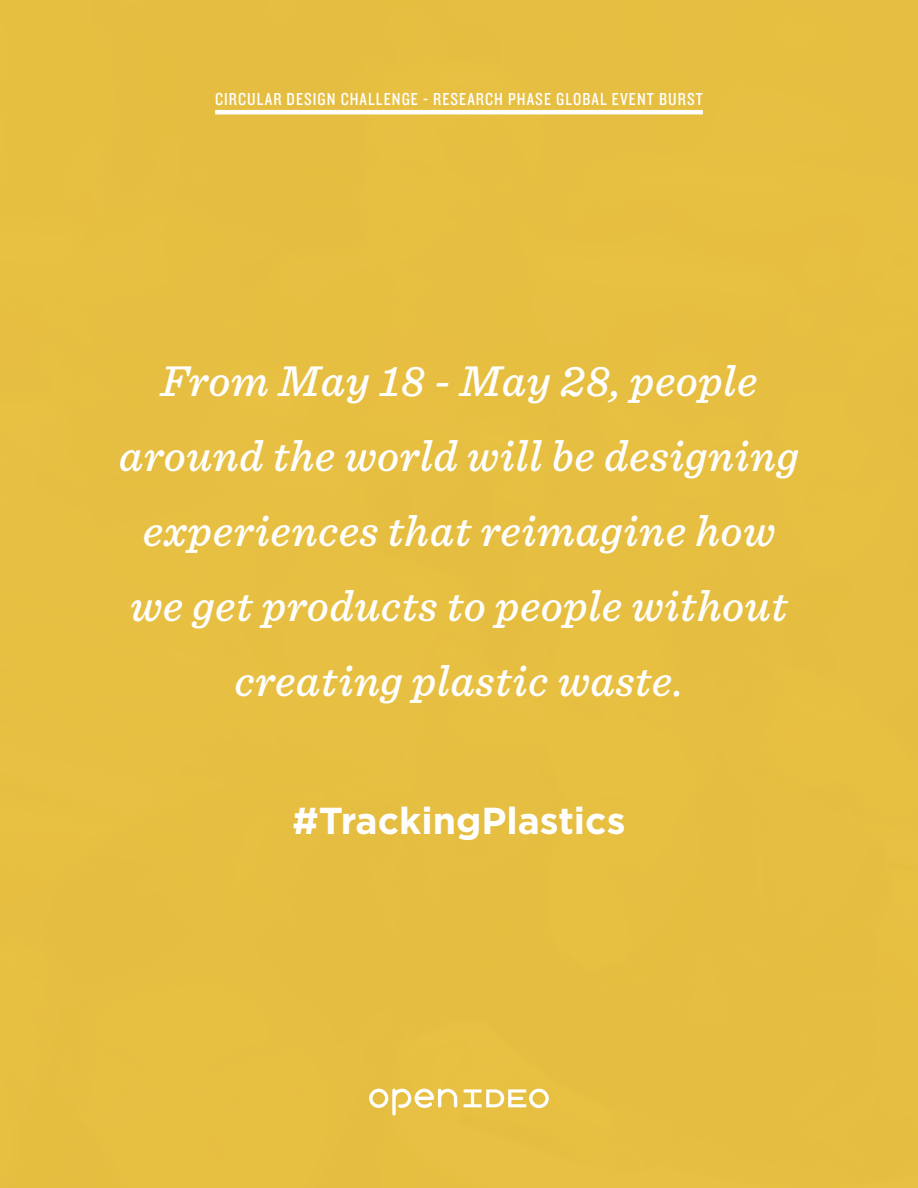
<style>
.page{position:relative;width:918px;height:1188px;background:#e6be41}
.page>*{position:absolute;margin:0;border:0;box-sizing:border-box;transform-origin:0 0}
.t1{font:italic 500 45px/75px "Sentinel";letter-spacing:.015em;color:#fff;text-align:center}
.t2{font:700 37.5px "Gotham";color:#fff}
.t3{font:18px "Knockout HTF29 Junior Liteweight";letter-spacing:.06em;color:#fff}
</style>
<div class="page">
<hr style="left:215px;top:110px;width:488px;height:4px;background:#fff">
<svg style="left:464px;top:1089px;width:85px;height:19px"></svg>
<svg style="left:369px;top:1089px;width:88px;height:27px"></svg>
<p class="t3" style="left:215px;top:90px;width:489px">CIRCULAR DESIGN CHALLENGE - RESEARCH PHASE GLOBAL EVENT BURST</p>
<p class="t1" style="left:119px;top:341px;width:682px">From May 18 - May 28, people around the world will be designing experiences that reimagine how we get products to people without creating plastic waste.</p>
<p class="t2" style="left:293px;top:795px;width:334px">#TrackingPlastics</p>
</div>
